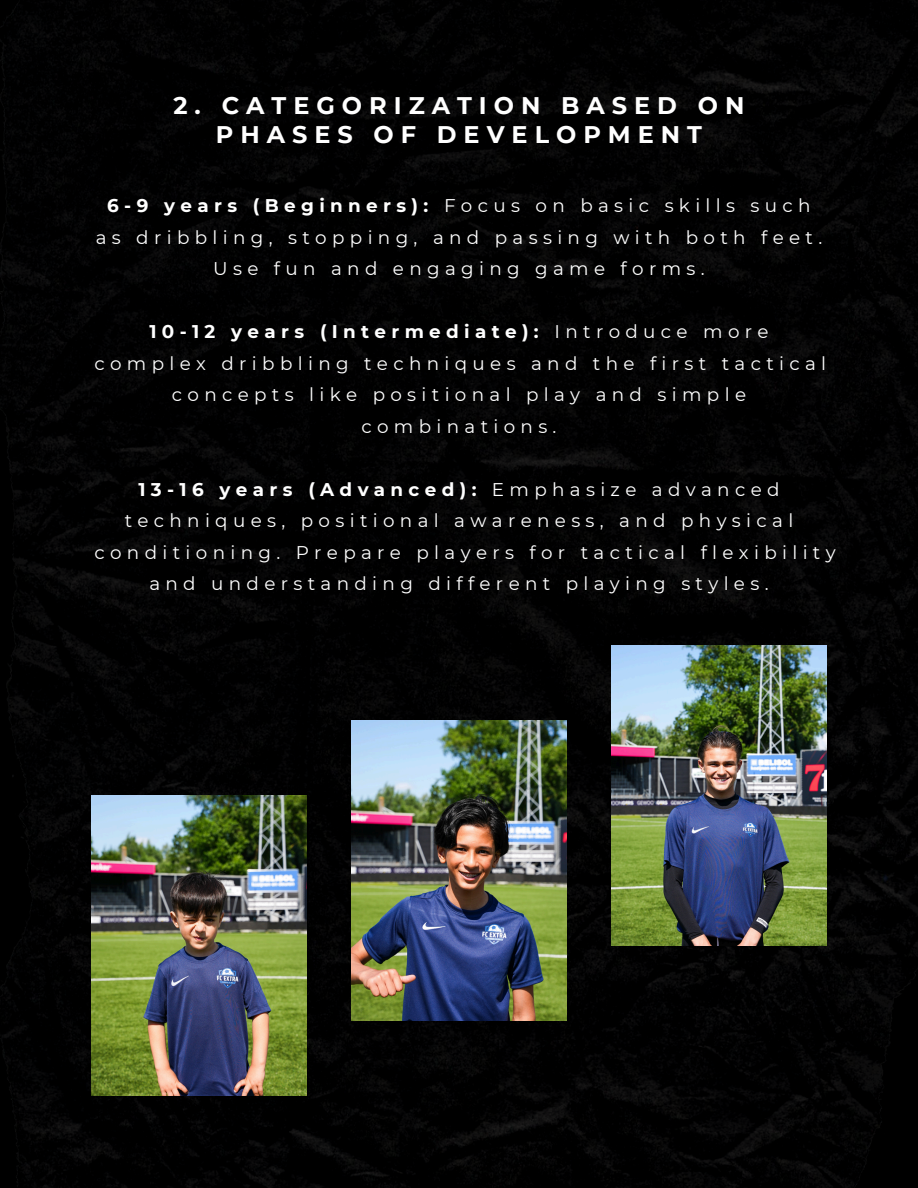
<style>
.page{position:relative;width:918px;height:1188px;background:#fff}
.page>*{position:absolute;margin:0;border:0;box-sizing:border-box;transform-origin:0 0}
.t1{font:700 24px/29.2px "Montserrat";letter-spacing:.29em;color:#fff;text-align:center}
.t2{font:18.3px/31.5px "Montserrat";letter-spacing:.29em;color:#fff;text-align:center}
.t3{font:700 18.3px "Montserrat";letter-spacing:.29em;color:#fff}
.s1{font-weight:700}
.s2{font-weight:400}
</style>
<div class="page">
<img style="left:0;top:0;width:918px;height:1188px">
<img style="left:92px;top:796px;width:215px;height:300px">
<img style="left:352px;top:720px;width:215px;height:301px">
<img style="left:612px;top:645px;width:214px;height:301px">
<p class="t1" style="left:173px;top:91px;width:572px">2. CATEGORIZATION BASED ON<br>PHASES OF DEVELOPMENT</p>
<p class="t2" style="left:96px;top:190px;width:728px"><span class="s1">6-9 years (Beginners):</span> Focus on basic skills such as dribbling, stopping, and passing with both feet.<br>Use fun and engaging game forms.</p>
<p class="t2" style="left:94px;top:316px;width:733px"><span class="s1">10-12 years (Intermediate):</span> Introduce more complex dribbling techniques and the first tactical concepts like positional play and simple combinations.</p>
<p class="t3" style="left:138px;top:478px;width:643px">13-16 years (Advanced): <span class="s2">Emphasize advanced</span></p>
<p class="t2" style="left:125px;top:505px;width:670px">techniques, positional awareness, and physical</p>
<p class="t2" style="left:94px;top:536px;width:743px">conditioning. Prepare players for tactical flexibility</p>
<p class="t2" style="left:149px;top:568px;width:621px">and understanding different playing styles.</p>
</div>
